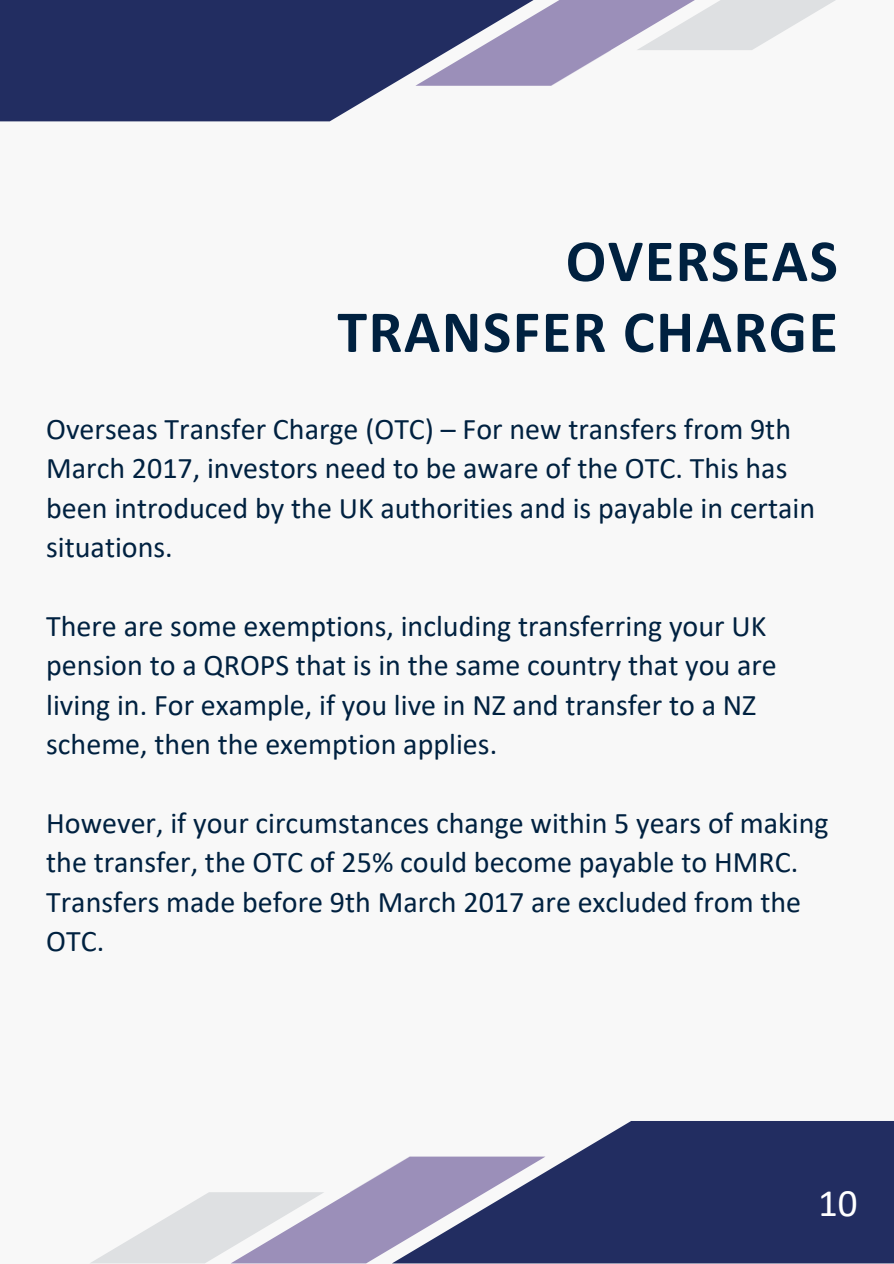
<style>
.page{position:relative;width:894px;height:1264px;background:#fff}
.page>*{position:absolute;margin:0;border:0;box-sizing:border-box;transform-origin:0 0}
.t1{font:700 60px/70.8px "Calibri";letter-spacing:.025em;color:#002140;text-align:right}
.t2{font:39px "Calibri";color:#fff}
.t3{font:30px/39.3px "Calibri";color:#002140}
</style>
<div class="page">
<div style="left:0;top:0;width:893px;height:1263px;background:#f8f8f8"></div>
<div style="left:0;top:0;width:415px;height:121px;background:#222d61"></div>
<svg style="left:415px;top:0;width:420px;height:86px"></svg>
<div style="left:545px;top:1121px;width:348px;height:142px;background:#222d61"></div>
<svg style="left:91px;top:1156px;width:454px;height:107px"></svg>
<p class="t1" style="left:337px;top:230px;width:502px">OVERSEAS<br>TRANSFER CHARGE</p>
<h1 class="t3" style="left:46px;top:411px;width:770px">Overseas Transfer Charge (OTC) – For new transfers from 9th March 2017, investors need to be aware of the OTC. This has been introduced by the UK authorities and is payable in certain situations.</h1>
<p class="t3" style="left:46px;top:608px;width:732px">There are some exemptions, including transferring your UK pension to a QROPS that is in the same country that you are living in. For example, if you live in NZ and transfer to a NZ scheme, then the exemption applies.</p>
<p class="t3" style="left:46px;top:805px;width:783px">However, if your circumstances change within 5 years of making the transfer, the OTC of 25% could become payable to HMRC.<br>Transfers made before 9th March 2017 are excluded from the OTC.</p>
<p class="t2" style="left:817px;top:1186px;width:41px">10</p>
</div>
